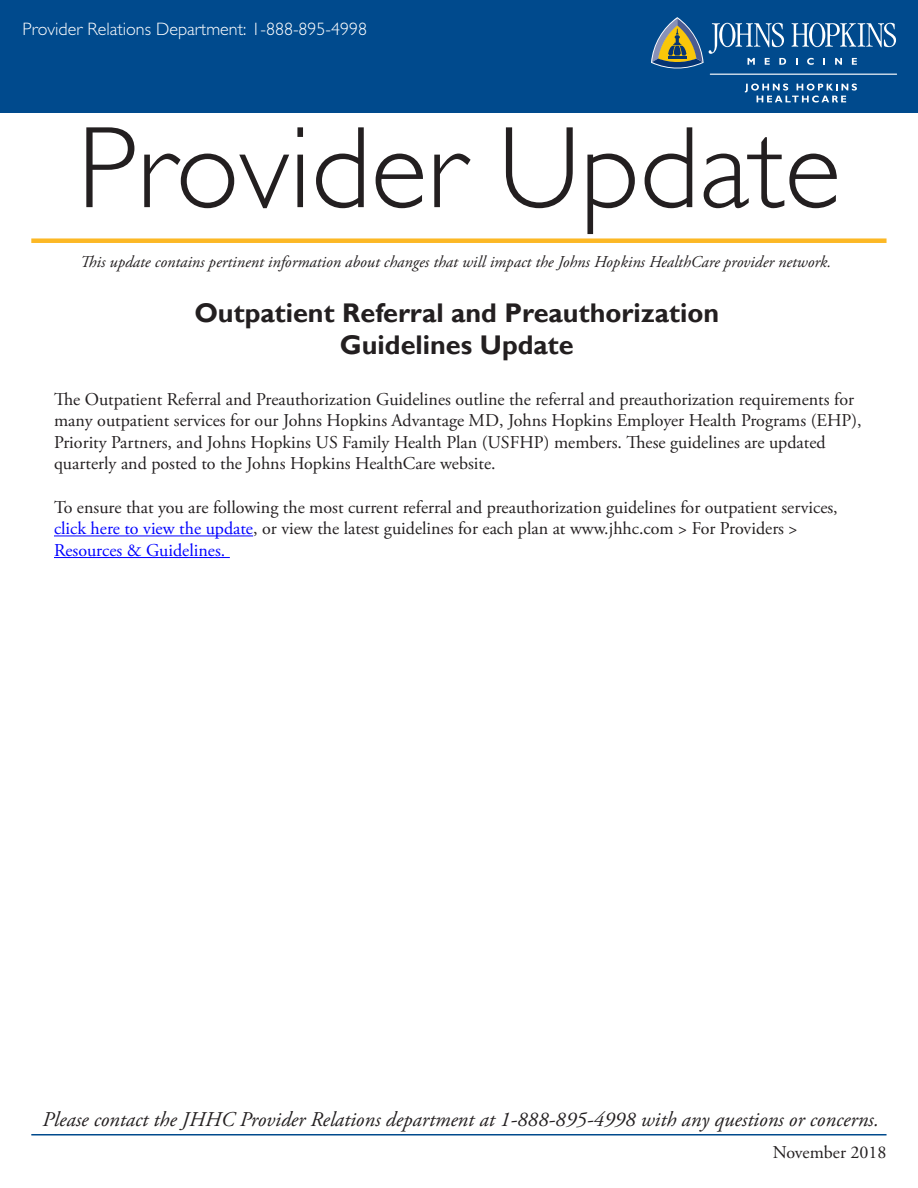
<style>
.page{position:relative;width:918px;height:1188px;background:#fff}
.page>*{position:absolute;margin:0;border:0;box-sizing:border-box;transform-origin:0 0}
.JH_body_text{font:300 117px "Gill Sans";color:#231f20}
.JH_body_text-2{font:700 27px "Gill Sans";color:#231f20}
.JH_body_text-3{font:italic 21px "Adobe Garamond Pro";color:#231f20}
.JH_body_text-4{font:18px/21.6px "Adobe Garamond Pro";color:#231f20}
.JH_body_text-5{font:300 18px "Gill Sans";color:#fff}
.JH_body_text-6{font:18px "Adobe Garamond Pro";color:#00f}
.JH_body_text-7{font:italic 16.5px "Adobe Garamond Pro";color:#231f20}
.s1{color:#00f}
</style>
<div class="page">
<hr style="left:31px;top:1134px;width:856px;height:2px;background:#004a8d">
<div style="left:0;top:0;width:918px;height:112px;background:#004a8d"></div>
<svg style="left:807px;top:58px;width:7px;height:7px"></svg>
<svg style="left:823px;top:58px;width:2px;height:7px"></svg>
<svg style="left:835px;top:58px;width:7px;height:7px"></svg>
<svg style="left:852px;top:58px;width:5px;height:7px"></svg>
<svg style="left:651px;top:17px;width:135px;height:52px"></svg>
<svg style="left:792px;top:23px;width:104px;height:24px"></svg>
<hr style="left:710px;top:74px;width:187px;height:1px;background:#fff">
<svg style="left:745px;top:84px;width:112px;height:18px"></svg>
<div style="left:31px;top:238px;width:856px;height:5px;background:#fcb825"></div>
<hr style="left:54px;top:535px;width:199px;height:1px;background:#00f">
<hr style="left:54px;top:557px;width:176px;height:1px;background:#00f">
<p class="JH_body_text-5" style="left:23px;top:19px;width:346px">Provider Relations Department: 1-888-895-4998</p>
<p class="JH_body_text" style="left:77px;top:102px;width:765px">Provider Update</p>
<p class="JH_body_text-7" style="left:80px;top:252px;width:753px">This update contains pertinent information about changes that will impact the Johns Hopkins HealthCare provider network.</p>
<p class="JH_body_text-2" style="left:194px;top:296px;width:526px">Outpatient Referral and Preauthorization</p>
<p class="JH_body_text-2" style="left:340px;top:329px;width:235px">Guidelines Update</p>
<p class="JH_body_text-4" style="left:54px;top:389px;width:809px">The Outpatient Referral and Preauthorization Guidelines outline the referral and preauthorization requirements for many outpatient services for our Johns Hopkins Advantage MD, Johns Hopkins Employer Health Programs (EHP), Priority Partners, and Johns Hopkins US Family Health Plan (USFHP) members. These guidelines are updated quarterly and posted to the Johns Hopkins HealthCare website.</p>
<p class="JH_body_text-4" style="left:54px;top:497px;width:785px">To ensure that you are following the most current referral and preauthorization guidelines for outpatient services, <span class="s1">click here to view the update</span>, or view the latest guidelines for each plan at www.jhhc.com &gt; For Providers &gt;</p>
<p class="JH_body_text-6" style="left:54px;top:539px;width:173px">Resources &amp; Guidelines.</p>
<p class="JH_body_text-3" style="left:42px;top:1107px;width:838px">Please contact the JHHC Provider Relations department at 1-888-895-4998 with any questions or concerns.</p>
<p class="JH_body_text-4" style="left:773px;top:1142px;width:115px">November 2018</p>
</div>
